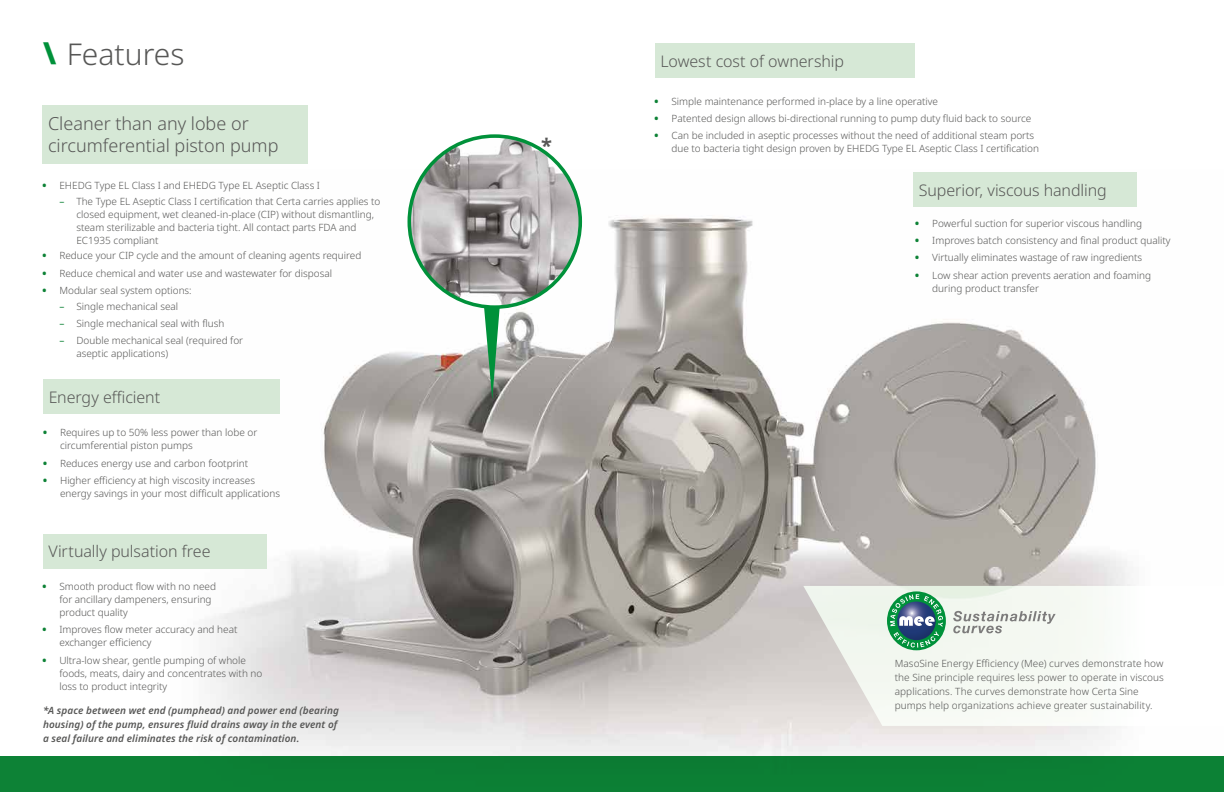
<style>
.page{position:relative;width:1224px;height:792px;background:#fff}
.page>*{position:absolute;margin:0;border:0;box-sizing:border-box;transform-origin:0 0}
.t1{font:300 30px "Noto Sans";color:#575756}
.t2{font:700 20px "Noto Sans";color:#575756}
.t3{font:300 18px/22px "Noto Sans";color:#575756}
.t4{font:300 16px "Noto Sans";letter-spacing:-.005em;color:#575756}
.t5{font:300 10px/13px "Noto Sans";color:#575756}
.t6{font:italic 600 10px/14px "Noto Sans";letter-spacing:.005em;color:#575756}
.s1{font-weight:900;color:#00913a}
.s2{font-weight:900;color:#0d8236}
.s3{font-weight:400;color:#0d8236}
</style>
<div class="page">
<img style="left:171px;top:169px;width:1053px;height:588px">
<svg style="left:803px;top:586px;width:421px;height:140px;fill:#f6f9f3"></svg>
<div style="left:42px;top:105px;width:266px;height:58px;background:#d6e8d6"></div>
<svg style="left:481px;top:308px;width:21px;height:92px;background:#74a887"></svg>
<img style="left:409px;top:136px;width:171px;height:171px;border-radius:86px">
<div style="left:408px;top:134px;width:174px;height:175px;border:4px solid #00913a;border-radius:50%"></div>
<svg style="left:953px;top:611px;width:103px;height:22px"></svg>
<svg style="left:887px;top:591px;width:59px;height:59px"></svg>
<svg style="left:890px;top:594px;width:53px;height:54px;background:#569686"></svg>
<div style="left:43px;top:534px;width:224px;height:34px;background:#d6e8d6"></div>
<div style="left:655px;top:44px;width:260px;height:34px;background:#d6e8d6"></div>
<div style="left:43px;top:380px;width:237px;height:34px;background:#d6e8d6"></div>
<div style="left:913px;top:173px;width:224px;height:34px;background:#d6e8d6"></div>
<div style="left:0;top:757px;width:1224px;height:35px;background:#0d8236"></div>
<h1 class="t1" style="left:43px;top:33px;width:143px"><span class="s1">\</span> Features</h1>
<h3 class="t3" style="left:48px;top:113px;width:232px">Cleaner than any lobe or circumferential piston pump</h3>
<p class="t5" style="left:42px;top:179px;width:279px"><span class="s2">•</span> EHEDG Type EL Class I and EHEDG Type EL Aseptic Class I</p>
<p class="t5" style="left:76px;top:195px;width:306px;text-indent:-17px"><span class="s3">–</span> The Type EL Aseptic Class I certification that Certa carries applies to closed equipment, wet cleaned-in-place (CIP) without dismantling, steam sterilizable and bacteria tight. All contact parts FDA and EC1935 compliant</p>
<p class="t5" style="left:42px;top:250px;width:321px"><span class="s2">•</span> Reduce your CIP cycle and the amount of cleaning agents required</p>
<p class="t5" style="left:42px;top:267px;width:291px"><span class="s2">•</span> Reduce chemical and water use and wastewater for disposal</p>
<p class="t5" style="left:42px;top:284px;width:151px"><span class="s2">•</span> Modular seal system options:</p>
<p class="t5" style="left:59px;top:300px;width:120px"><span class="s3">–</span> Single mechanical seal</p>
<p class="t5" style="left:59px;top:317px;width:167px"><span class="s3">–</span> Single mechanical seal with flush</p>
<p class="t5" style="left:76px;top:334px;width:168px;text-indent:-17px"><span class="s3">–</span> Double mechanical seal (required for aseptic applications)</p>
<h3 class="t4" style="left:49px;top:386px;width:113px">Energy efficient</h3>
<p class="t5" style="left:60px;top:427px;width:199px;text-indent:-17px"><span class="s2">•</span> Requires up to 50% less power than lobe or circumferential piston pumps</p>
<p class="t5" style="left:43px;top:457px;width:207px"><span class="s2">•</span> Reduces energy use and carbon footprint</p>
<p class="t5" style="left:60px;top:474px;width:222px;text-indent:-17px"><span class="s2">•</span> Higher efficiency at high viscosity increases energy savings in your most difficult applications</p>
<h3 class="t4" style="left:48px;top:540px;width:164px">Virtually pulsation free</h3>
<p class="t5" style="left:59px;top:580px;width:158px;text-indent:-17px"><span class="s2">•</span> Smooth product flow with no need for ancillary dampeners, ensuring product quality</p>
<p class="t5" style="left:59px;top:623px;width:180px;text-indent:-17px"><span class="s2">•</span> Improves flow meter accuracy and heat exchanger efficiency</p>
<p class="t5" style="left:59px;top:654px;width:205px;text-indent:-17px"><span class="s2">•</span> Ultra-low shear, gentle pumping of whole foods, meats, dairy and concentrates with no loss to product integrity</p>
<p class="t6" style="left:43px;top:703px;width:297px">*A space between wet end (pumphead) and power end (bearing housing) of the pump, ensures fluid drains away in the event of a seal failure and eliminates the risk of contamination.</p>
<h2 class="t2" style="left:541px;top:131px;width:12px">*</h2>
<h3 class="t4" style="left:660px;top:49px;width:185px">Lowest cost of ownership</h3>
<p class="t5" style="left:655px;top:95px;width:285px"><span class="s2">•</span> Simple maintenance performed in-place by a line operative</p>
<p class="t5" style="left:655px;top:112px;width:378px"><span class="s2">•</span> Patented design allows bi-directional running to pump duty fluid back to source</p>
<p class="t5" style="left:672px;top:129px;width:369px;text-indent:-17px"><span class="s2">•</span> Can be included in aseptic processes without the need of additional steam ports due to bacteria tight design proven by EHEDG Type EL Aseptic Class I certification</p>
<h3 class="t4" style="left:919px;top:179px;width:190px">Superior, viscous handling</h3>
<p class="t5" style="left:915px;top:217px;width:228px"><span class="s2">•</span> Powerful suction for superior viscous handling</p>
<p class="t5" style="left:915px;top:234px;width:257px"><span class="s2">•</span> Improves batch consistency and final product quality</p>
<p class="t5" style="left:915px;top:251px;width:228px"><span class="s2">•</span> Virtually eliminates wastage of raw ingredients</p>
<p class="t5" style="left:932px;top:269px;width:220px;text-indent:-17px"><span class="s2">•</span> Low shear action prevents aeration and foaming during product transfer</p>
<p class="t5" style="left:895px;top:657px;width:271px;line-height:14px">MasoSine Energy Efficiency (Mee) curves demonstrate how the Sine principle requires less power to operate in viscous applications. The curves demonstrate how Certa Sine pumps help organizations achieve greater sustainability.</p>
</div>
